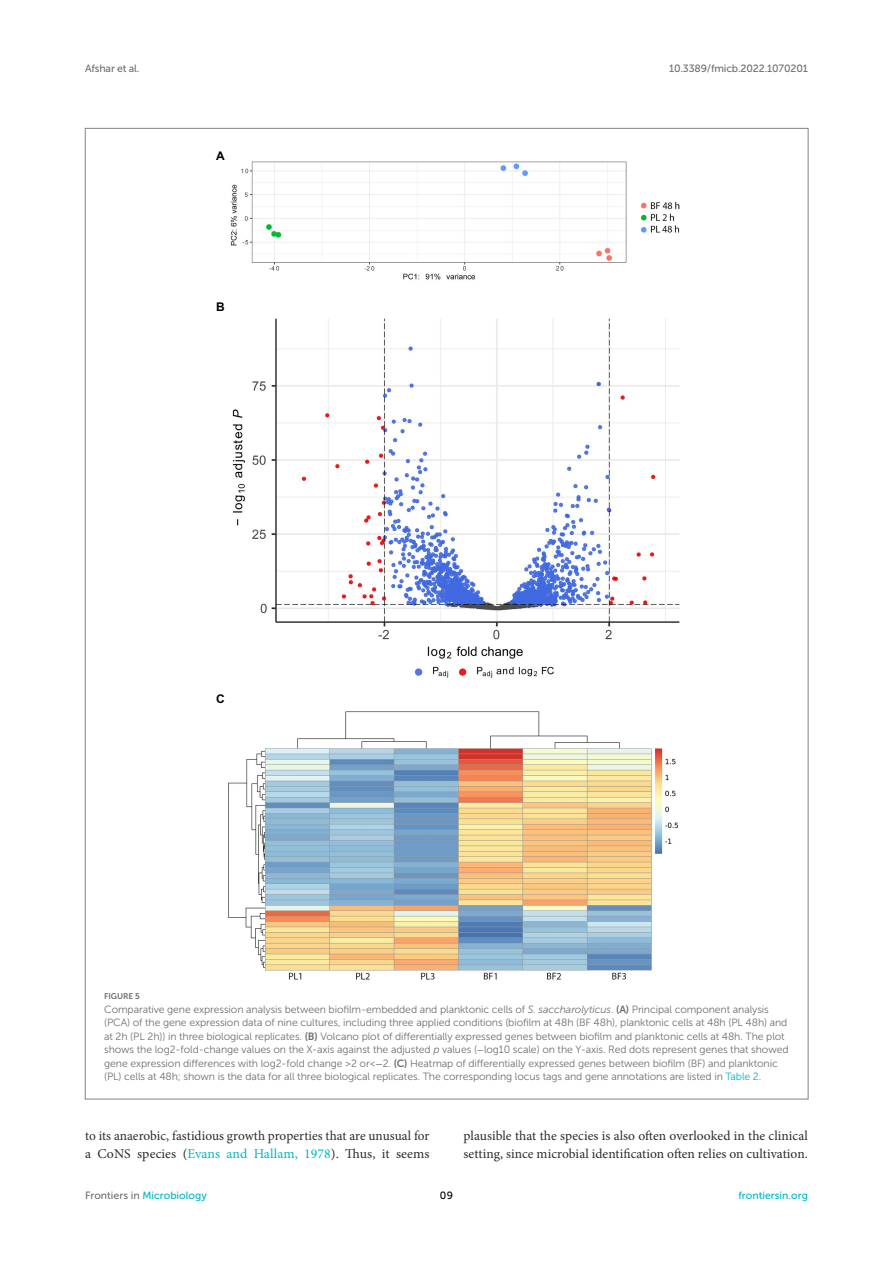
<style>
.page{position:relative;width:893px;height:1263px;background:#fff}
.page>*{position:absolute;margin:0;border:0;box-sizing:border-box;transform-origin:0 0}
.TEXT_FLUSH{font:13.5px/18.8px "Minion Pro";letter-spacing:.005em;color:#2b2b2a}
.t1{font:700 12px "Arial";color:#000}
.FIG_LEG{font:10.5px/13.5px "Museo Sans 300";letter-spacing:-.01em;color:#706f70}
.t2{font:10.5px "Museo Sans 500";color:#00b4c4}
.t3{font:10.5px "Museo Sans 500";letter-spacing:-.015em;color:#706f70}
.t4{font:10.5px "Museo Sans 500";color:#000}
.FIG_HD{font:8.25px "Museo Sans 700";letter-spacing:-.01em;color:#706f70}
.s1{font-style:italic}
.s2{font-family:"Museo Sans 700"}
.s3{font-family:"STIX General"}
.s4{color:#00b4c4}
.s5{color:#706f70}
</style>
<div class="page">
<img style="left:228px;top:161px;width:452px;height:819px">
<p class="t3" style="left:85px;top:63px;width:56px">Afshar et al.</p>
<p class="t3" style="left:669px;top:63px;width:140px">10.3389/fmicb.2022.1070201</p>
<p class="t1" style="left:216px;top:147px;width:10px">A</p>
<p class="t1" style="left:216px;top:298px;width:10px">B</p>
<p class="t1" style="left:216px;top:690px;width:10px">C</p>
<p class="FIG_HD" style="left:104px;top:992px;width:37px">FIGURE 5</p>
<p class="FIG_LEG" style="left:104px;top:1002px;width:686px">Comparative gene expression analysis between biofilm-embedded and planktonic cells of <span class="s1">S. saccharolyticus</span>. <span class="s2">(A)</span> Principal component analysis (PCA) of the gene expression data of nine cultures, including three applied conditions (biofilm at 48 h (BF 48 h), planktonic cells at 48 h (PL 48 h) and at 2 h (PL 2 h)) in three biological replicates. <span class="s2">(B)</span> Volcano plot of differentially expressed genes between biofilm and planktonic cells at 48 h. The plot shows the log2-fold-change values on the X-axis against the adjusted <span class="s1">p</span> values (<span class="s3">−</span>log10 scale) on the Y-axis. Red dots represent genes that showed gene expression differences with log2-fold change &gt;2 or &lt; <span class="s3">−</span>2. <span class="s2">(C)</span> Heatmap of differentially expressed genes between biofilm (BF) and planktonic (PL) cells at 48 h; shown is the data for all three biological replicates. The corresponding locus tags and gene annotations are listed in <span class="s4">Table 2</span>.</p>
<p class="TEXT_FLUSH" style="left:85px;top:1126px;width:346px">to its anaerobic, fastidious growth properties that are unusual for a CoNS species (<span class="s4">Evans and Hallam, 1978</span>). Thus, it seems</p>
<p class="TEXT_FLUSH" style="left:463px;top:1126px;width:346px">plausible that the species is also often overlooked in the clinical setting, since microbial identification often relies on cultivation.</p>
<p class="t2" style="left:85px;top:1190px;width:123px"><span class="s5">Frontiers in</span> Microbiology</p>
<p class="t4" style="left:440px;top:1190px;width:15px">09</p>
<p class="t2" style="left:738px;top:1190px;width:71px">frontiersin.org</p>
</div>
